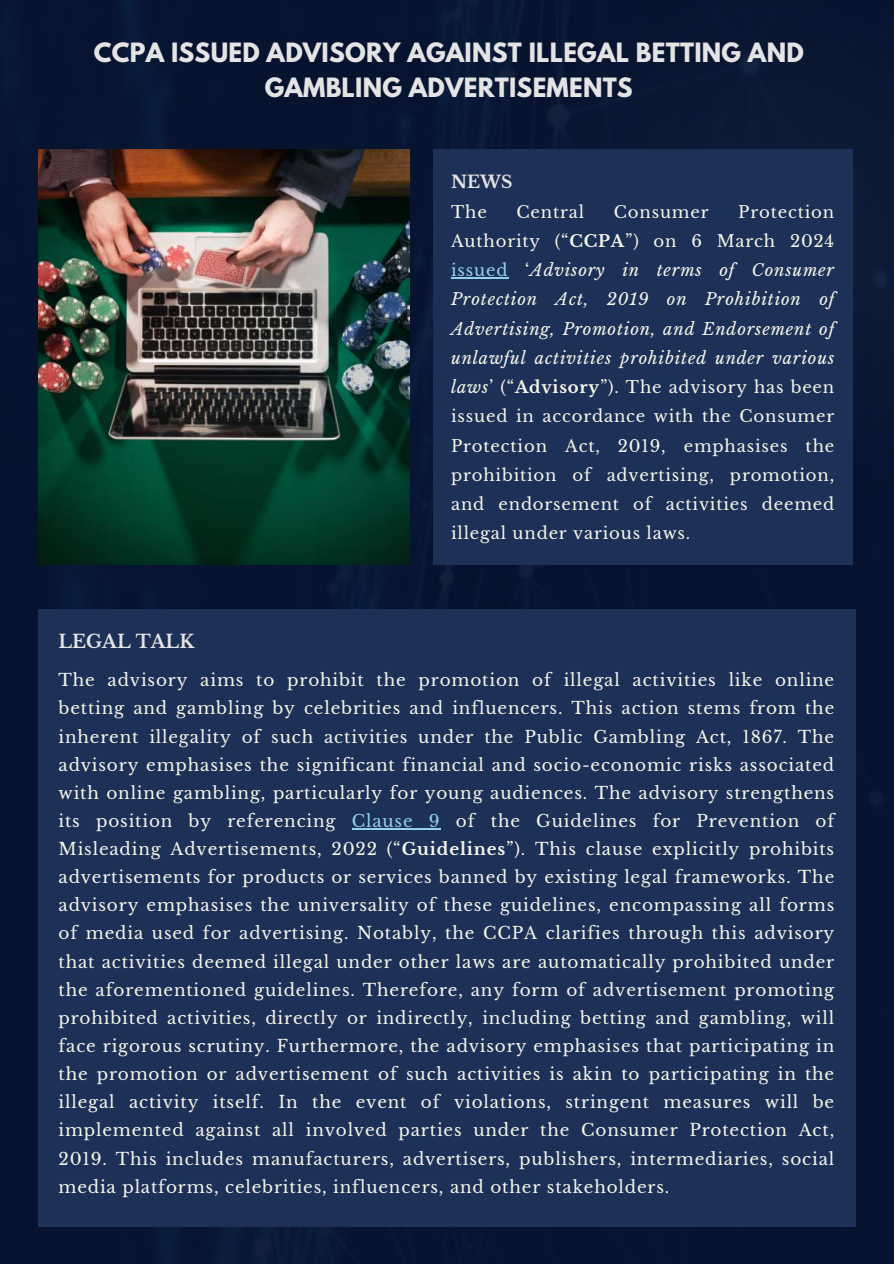
<style>
.page{position:relative;width:894px;height:1264px;background:#fff}
.page>*{position:absolute;margin:0;border:0;box-sizing:border-box;transform-origin:0 0}
.t1{font:700 23.55px/34.8px "League Spartan";letter-spacing:.01em;color:#e4e4e4;text-align:center}
.t2{font:700 18.3px "Libre Baskerville";color:#e4e4e4}
.t3{font:700 17.1px "Libre Baskerville";color:#e4e4e4}
.t4{font:16.8px/28.2px "Libre Baskerville";letter-spacing:.05em;color:#f6f6e9;text-align:justify}
.t5{font:16.5px/29.2px "Libre Baskerville";letter-spacing:.05em;color:#f6f6e9;text-align:justify}
.s1{font-weight:700}
.s2{color:#93d2e8}
.s3{font-style:italic}
</style>
<div class="page">
<div style="left:0;top:0;width:893px;height:1263px;background:#07132f"></div>
<div style="left:455px;top:0;width:438px;height:556px;background:#0a1732"></div>
<div style="left:433px;top:149px;width:419px;height:415px;background:#1d3057"></div>
<div style="left:38px;top:609px;width:817px;height:617px;background:#1d3057"></div>
<img style="left:38px;top:149px;width:371px;height:415px">
<hr style="left:351px;top:828px;width:89px;height:1px;background:#93d2e8">
<hr style="left:451px;top:277px;width:57px;height:1px;background:#93d2e8">
<h1 class="t1" style="left:94px;top:38px;width:711px">CCPA ISSUED ADVISORY AGAINST ILLEGAL BETTING AND<br>GAMBLING ADVERTISEMENTS</h1>
<p class="t3" style="left:451px;top:171px;width:63px">NEWS</p>
<p class="t2" style="left:58px;top:630px;width:137px">LEGAL TALK</p>
<p class="t5" style="left:451px;top:197px;width:37px">The</p>
<p class="t5" style="left:516px;top:197px;width:69px">Central</p>
<p class="t5" style="left:613px;top:197px;width:96px">Consumer</p>
<p class="t5" style="left:451px;top:197px;width:384px;text-indent:287px">Protection Authority (“<span class="s1">CCPA</span>”) on 6 March 2024 <span class="s2">issued</span> ‘<span class="s3">Advisory in terms of Consumer Protection Act, 2019 on Prohibition of Advertising, Promotion, and Endorsement of unlawful activities prohibited under various laws</span>’ (“<span class="s1">Advisory</span>”). The advisory has been issued in accordance with the Consumer Protection Act, 2019, emphasises the prohibition of advertising, promotion, and endorsement of activities deemed illegal under various laws.</p>
<p class="t4" style="left:58px;top:666px;width:777px">The advisory aims to prohibit the promotion of illegal activities like online betting and gambling by celebrities and influencers. This action stems from the inherent illegality of such activities under the Public Gambling Act, 1867. The advisory emphasises the significant financial and socio-economic risks associated with online gambling, particularly for young audiences. The advisory strengthens its position by referencing <span class="s2">Clause 9</span> of the Guidelines for Prevention of Misleading Advertisements, 2022 (“<span class="s1">Guidelines</span>”). This clause explicitly prohibits advertisements for products or services banned by existing legal frameworks. The advisory emphasises the universality of these guidelines, encompassing all forms of media used for advertising. Notably, the CCPA clarifies through this advisory that activities deemed illegal under other laws are automatically prohibited under the aforementioned guidelines. Therefore, any form of advertisement promoting prohibited activities, directly or indirectly, including betting and gambling, will face rigorous scrutiny. Furthermore, the advisory emphasises that participating in the promotion or advertisement of such activities is akin to participating in the illegal activity itself. In the event of violations, stringent measures will be implemented against all involved parties under the Consumer Protection Act, 2019. This includes manufacturers, advertisers, publishers, intermediaries, social media platforms, celebrities, influencers, and other stakeholders.</p>
</div>
